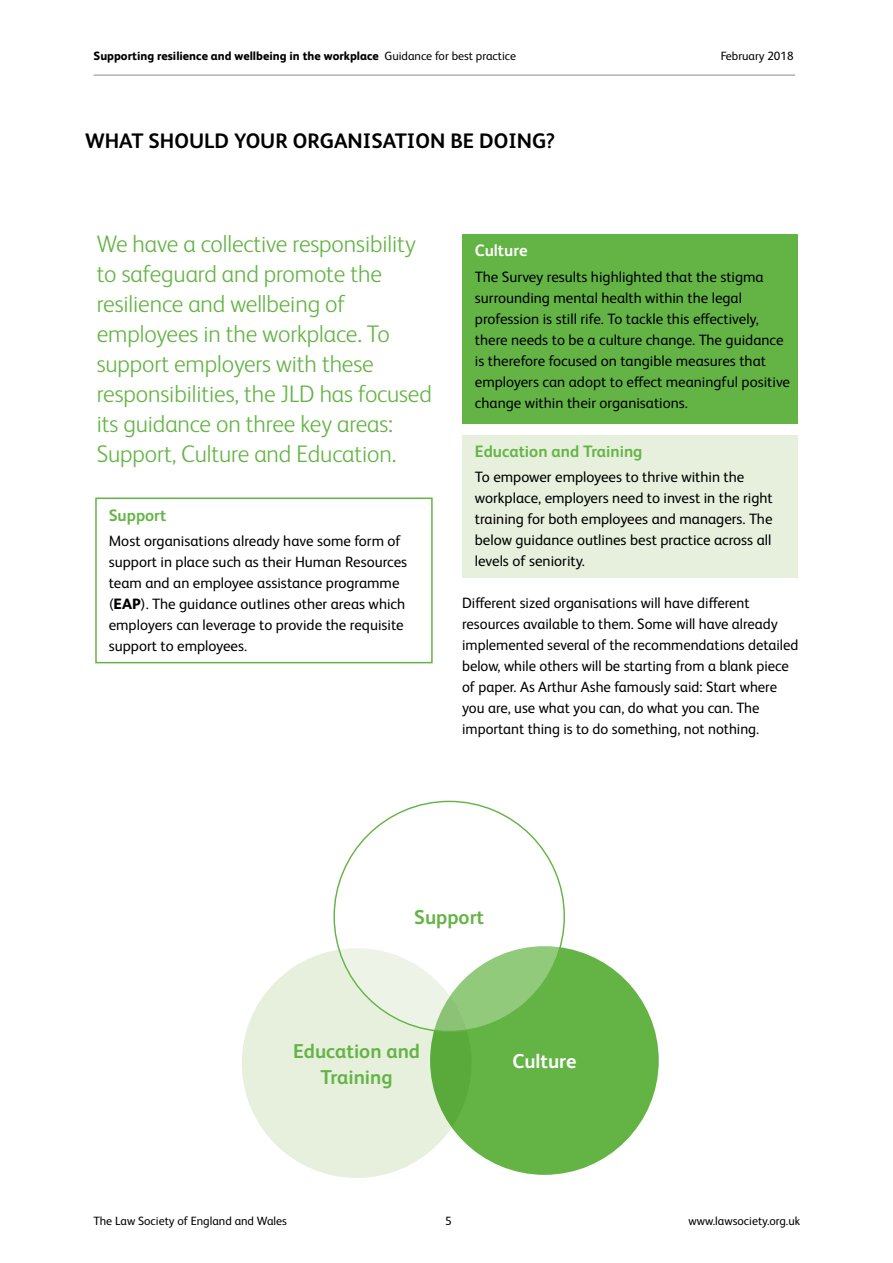
<style>
.page{position:relative;width:893px;height:1263px;background:#fff}
.page>*{position:absolute;margin:0;border:0;box-sizing:border-box;transform-origin:0 0}
.t1{font:300 24px/30px "FS Albert Pro";letter-spacing:-.005em;color:#64b445}
.t2{font:700 21px "FS Albert Pro";color:#000}
.t3{font:700 20.1px/25.8px "FS Albert Pro";color:#64b445;text-align:center}
.t4{font:700 20.1px "FS Albert Pro";color:#fff}
.t5{font:700 16.5px "FS Albert Pro";color:#64b445}
.t6{font:700 16.5px "FS Albert Pro";color:#fff}
.t7{font:15px/21px "FS Albert Pro";color:#000}
.t8{font:800 12px "FS Albert Pro";color:#000}
.t9{font:12px "FS Albert Pro";color:#000}
.s1{font-weight:400}
.s2{font-weight:800}
</style>
<div class="page">
<hr style="left:94px;top:74px;width:701px;height:2px;background:#b3b2b2">
<div style="left:462px;top:234px;width:336px;height:189px;background:#64b445"></div>
<div style="left:462px;top:435px;width:336px;height:142px;background:#e6f0dd"></div>
<div style="left:95px;top:497px;width:338px;height:166px;border:2px solid #64b445"></div>
<div style="left:429px;top:945px;width:230px;height:230px;background:#64b445;border-radius:50%"></div>
<div style="left:242px;top:948px;width:229px;height:230px;background:#e6f0dd;border-radius:50%"></div>
<svg style="left:334px;top:802px;width:230px;height:229px"></svg>
<p class="t8" style="left:94px;top:47px;width:424px">Supporting resilience and wellbeing in the workplace <span class="s1">Guidance for best practice</span></p>
<h2 class="t2" style="left:85px;top:126px;width:472px">WHAT SHOULD YOUR ORGANISATION BE DOING?</h2>
<p class="t9" style="left:721px;top:48px;width:75px">February 2018</p>
<p class="t1" style="left:97px;top:228px;width:337px">We have a collective responsibility to safeguard and promote the resilience and wellbeing of employees in the workplace. To support employers with these responsibilities, the JLD has focused its guidance on three key areas:<br>Support, Culture and Education.</p>
<p class="t6" style="left:475px;top:239px;width:54px">Culture</p>
<p class="t7" style="left:475px;top:265px;width:317px">The Survey results highlighted that the stigma surrounding mental health within the legal profession is still rife. To tackle this effectively, there needs to be a culture change. The guidance is therefore focused on tangible measures that employers can adopt to effect meaningful positive change within their organisations.</p>
<p class="t5" style="left:475px;top:440px;width:169px">Education and Training</p>
<p class="t7" style="left:475px;top:466px;width:299px">To empower employees to thrive within the workplace, employers need to invest in the right training for both employees and managers. The below guidance outlines best practice across all levels of seniority.</p>
<p class="t7" style="left:462px;top:591px;width:338px">Different sized organisations will have different resources available to them. Some will have already implemented several of the recommendations detailed below, while others will be starting from a blank piece of paper. As Arthur Ashe famously said: Start where you are, use what you can, do what you can. The important thing is to do something, not nothing.</p>
<p class="t5" style="left:109px;top:504px;width:59px">Support</p>
<p class="t7" style="left:109px;top:529px;width:300px">Most organisations already have some form of support in place such as their Human Resources team and an employee assistance programme (<span class="s2">EAP</span>). The guidance outlines other areas which employers can leverage to provide the requisite support to employees.</p>
<h3 class="t3" style="left:414px;top:903px;width:71px">Support</h3>
<h3 class="t3" style="left:293px;top:1037px;width:128px">Education and<br>Training</h3>
<h3 class="t4" style="left:512px;top:1047px;width:66px">Culture</h3>
<p class="t9" style="left:94px;top:1213px;width:195px">The Law Society of England and Wales</p>
<p class="t9" style="left:445px;top:1213px;width:8px">5</p>
<p class="t9" style="left:688px;top:1213px;width:113px">www.lawsociety.org.uk</p>
</div>
